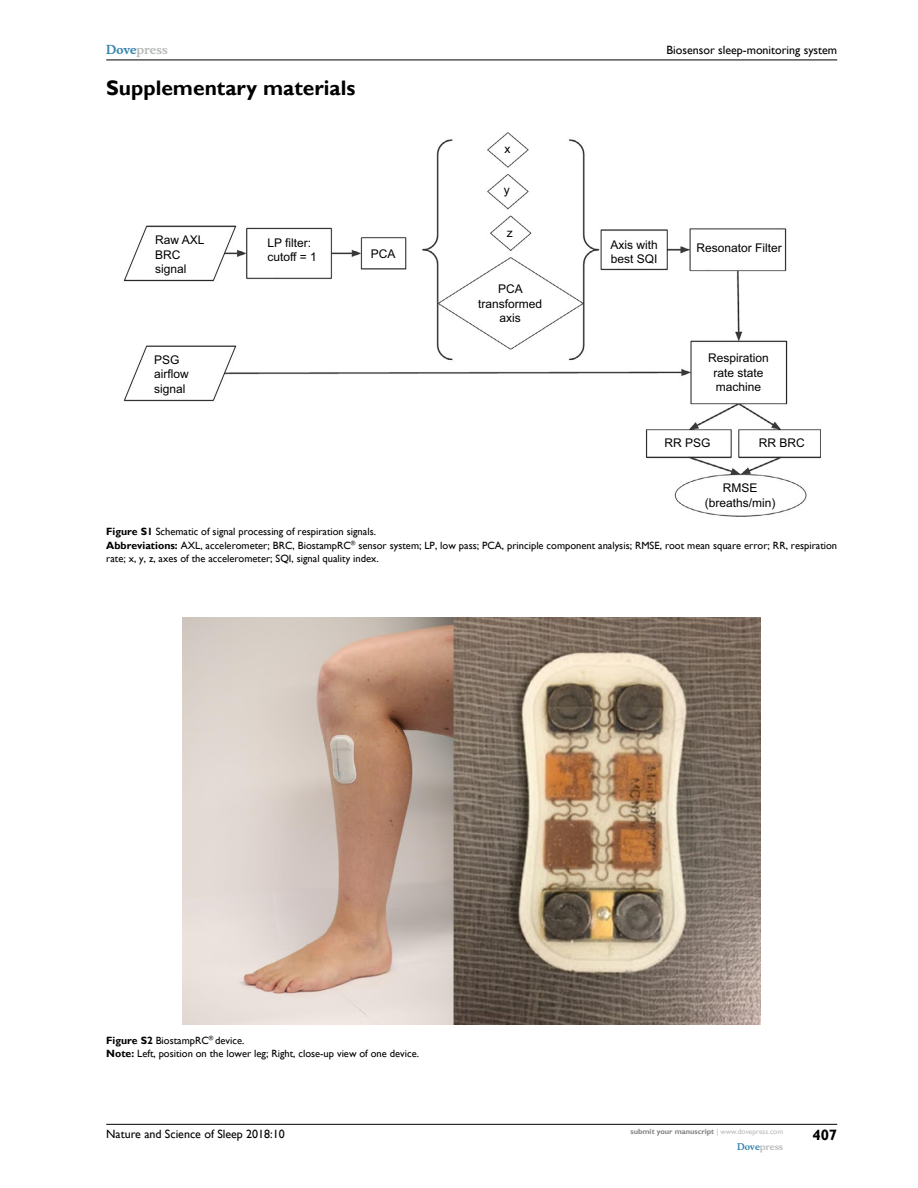
<style>
.page{position:relative;width:918px;height:1188px;background:#fff}
.page>*{position:absolute;margin:0;border:0;box-sizing:border-box;transform-origin:0 0}
.t1{font:700 21px "Gill Sans";color:#000}
.t2{font:700 15px "Gill Sans";color:#000}
.t3{font:12px/14.4px "Arial";color:#000}
.t4{font:12px "Gill Sans";color:#000}
.t5{font:700 12px "Musee";color:#b8babc}
.t6{font:10.5px/13.5px "Gill Sans";color:#000}
.t7{font:700 9px "Musee";color:#b8babc}
.t8{font:700 7.5px "Gill Sans";color:#808285}
.s1{color:#3785ad}
.s2{font-weight:700}
.s3{font-weight:400;color:#b8babc}
</style>
<div class="page">
<hr style="left:106px;top:1124px;width:731px;height:1px;background:#000">
<hr style="left:106px;top:60px;width:731px;height:1px;background:#000">
<img style="left:123px;top:132px;width:698px;height:385px">
<img style="left:183px;top:617px;width:578px;height:407px">
<p class="t5" style="left:106px;top:43px;width:63px"><span class="s1">Dove</span>press</p>
<p class="t4" style="left:666px;top:43px;width:172px">Biosensor sleep-monitoring system</p>
<h1 class="t1" style="left:106px;top:76px;width:251px">Supplementary materials</h1>
<p class="t3" style="left:155px;top:233px;width:51px">Raw AXL<br>BRC signal</p>
<p class="t3" style="left:267px;top:236px;width:51px">LP filter: cutoff = 1</p>
<p class="t3" style="left:371px;top:247px;width:26px">PCA</p>
<p class="t3" style="left:504px;top:142px;width:7px">x</p>
<p class="t3" style="left:504px;top:183px;width:7px">y</p>
<p class="t3" style="left:507px;top:225px;width:7px">z</p>
<p class="t3" style="left:611px;top:237px;width:49px">Axis with best SQI</p>
<p class="t3" style="left:696px;top:241px;width:87px">Resonator Filter</p>
<p class="t3" style="left:478px;top:282px;width:66px;text-align:center">PCA transformed axis</p>
<p class="t3" style="left:154px;top:352px;width:36px">PSG airflow signal</p>
<p class="t3" style="left:708px;top:351px;width:62px;text-align:center">Respiration rate state machine</p>
<p class="t3" style="left:665px;top:435px;width:48px">RR PSG</p>
<p class="t3" style="left:759px;top:435px;width:47px">RR BRC</p>
<p class="t3" style="left:705px;top:481px;width:72px;text-align:center">RMSE (breaths/min)</p>
<p class="t6" style="left:106px;top:525px;width:732px"><span class="s2">Figure S1</span> Schematic of signal processing of respiration signals.<br><span class="s2">Abbreviations:</span> AXL, accelerometer; BRC, BiostampRC<sup>®</sup> sensor system; LP, low pass; PCA, principle component analysis; RMSE, root mean square error; RR, respiration rate; x, y, z, axes of the accelerometer; SQI, signal quality index.</p>
<p class="t6" style="left:106px;top:1033px;width:314px"><span class="s2">Figure S2</span> BiostampRC<sup>®</sup> device.<br><span class="s2">Note:</span> Left, position on the lower leg; Right, close-up view of one device.</p>
<p class="t4" style="left:106px;top:1127px;width:180px">Nature and Science of Sleep 2018:10</p>
<p class="t8" style="left:631px;top:1127px;width:154px">submit your manuscript <span class="s3">| www.dovepress.com</span></p>
<p class="t7" style="left:737px;top:1141px;width:48px"><span class="s1">Dove</span>press</p>
<h2 class="t2" style="left:812px;top:1126px;width:26px">407</h2>
</div>
